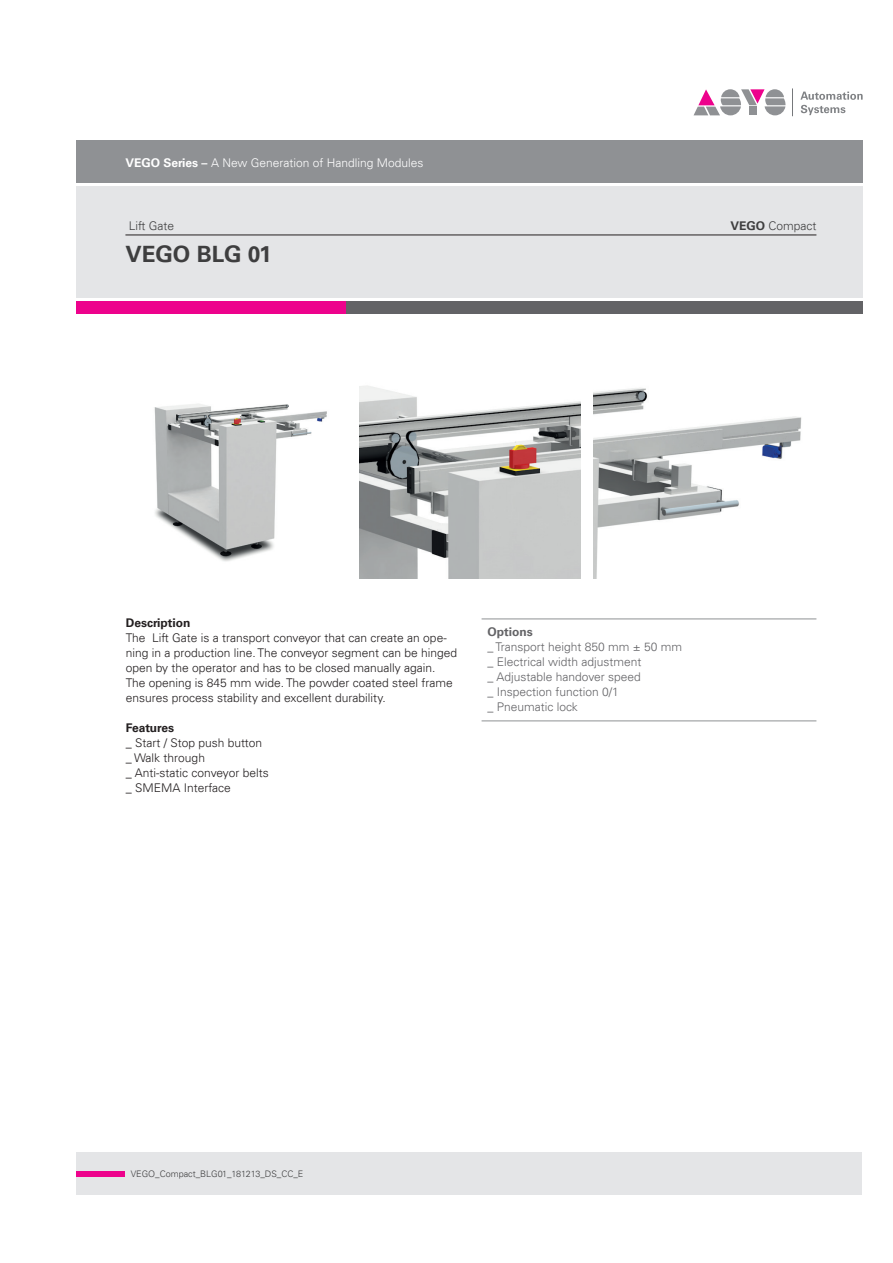
<style>
.page{position:relative;width:893px;height:1263px;background:#fff}
.page>*{position:absolute;margin:0;border:0;box-sizing:border-box;transform-origin:0 0}
.t1{font:700 22.5px "Univers LT";color:#3e3e3f}
.t2{font:300 12px/15px "Univers LT";color:#231f20}
.t3{font:300 12px/15px "Univers LT";color:#636366}
.t4{font:300 12px "Univers LT";color:#fff}
.t5{font:300 12px "Univers LT";color:#3e3e3f}
.t6{font:700 12px "Univers LT";color:#231f20}
.t7{font:700 12px "Univers LT";color:#636366}
.t8{font:300 9px "Univers LT";color:#3e3e3f}
.s1{font-weight:700}
</style>
<div class="page">
<div style="left:77px;top:186px;width:786px;height:112px;background:#e4e5e7"></div>
<div style="left:77px;top:1152px;width:785px;height:43px;background:#e4e5e7"></div>
<div style="left:77px;top:140px;width:786px;height:43px;background:#8f9194"></div>
<div style="left:77px;top:1171px;width:48px;height:5px;background:#ed028c"></div>
<div style="left:77px;top:301px;width:270px;height:13px;background:#ed028c"></div>
<div style="left:347px;top:301px;width:516px;height:13px;background:#636366"></div>
<hr style="left:125px;top:235px;width:691px;height:1px;background:#231f20">
<svg style="left:694px;top:89px;width:92px;height:26px"></svg>
<svg style="left:792px;top:88px;width:1px;height:28px"></svg>
<svg style="left:800px;top:92px;width:63px;height:23px"></svg>
<hr style="left:482px;top:619px;width:334px;height:1px;background:#8f9194">
<hr style="left:482px;top:721px;width:334px;height:1px;background:#8f9194">
<img style="left:154px;top:404px;width:173px;height:158px">
<img style="left:359px;top:385px;width:221px;height:193px">
<img style="left:593px;top:388px;width:209px;height:190px">
<p class="t4" style="left:125px;top:155px;width:300px"><span class="s1">VEGO Series –</span> A New Generation of Handling Modules</p>
<p class="t5" style="left:129px;top:218px;width:47px">Lift Gate</p>
<h1 class="t1" style="left:125px;top:241px;width:148px">VEGO BLG 01</h1>
<p class="t5" style="left:730px;top:218px;width:88px"><span class="s1">VEGO</span> Compact</p>
<p class="t6" style="left:126px;top:616px;width:66px">Description</p>
<p class="t2" style="left:126px;top:631px;width:333px">The Lift Gate is a transport conveyor that can create an ope&shy;ning in a production line. The conveyor segment can be hinged open by the operator and has to be closed manually again.<br>The opening is 845 mm wide. The powder coated steel frame ensures process stability and excellent durability.</p>
<p class="t6" style="left:126px;top:721px;width:50px">Features</p>
<p class="t2" style="left:126px;top:736px;width:145px">_ Start / Stop push button _ Walk through<br>_ Anti-static conveyor belts _ SMEMA Interface</p>
<p class="t7" style="left:488px;top:625px;width:47px">Options</p>
<p class="t3" style="left:488px;top:639px;width:196px">_ Transport height 850 mm ± 50 mm _ Electrical width adjustment<br>_ Adjustable handover speed<br>_ Inspection function 0/1<br>_ Pneumatic lock</p>
<p class="t8" style="left:131px;top:1168px;width:174px">VEGO_Compact_BLG01_181213_DS_CC_E</p>
</div>
